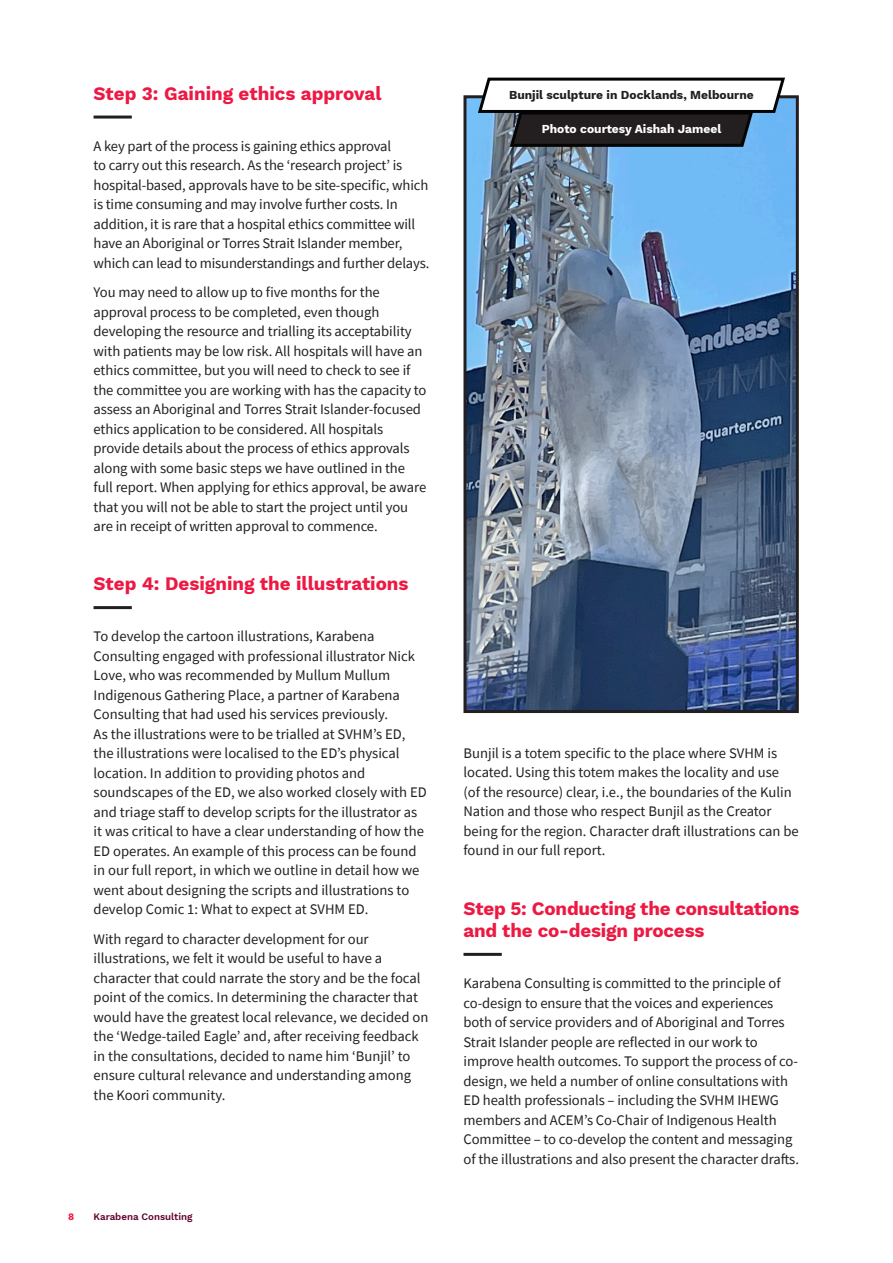
<style>
.page{position:relative;width:893px;height:1263px;background:#fff}
.page>*{position:absolute;margin:0;border:0;box-sizing:border-box;transform-origin:0 0}
.Subhead_1{font:700 18.75px/22.5px "Work Sans";letter-spacing:-.005em;color:#ed1943}
.Body_copy_9_75_13pt{font:14.7px/19.5px "Source Sans Pro";letter-spacing:-.005em;color:#231f20}
.Figure_heading{font:700 12px "Work Sans";color:#231f20}
.Figure_heading-2{font:700 12px "Work Sans";color:#fff}
.t1{font:600 9.75px "Work Sans";color:#630630}
.t2{font:700 9.75px "Work Sans";color:#ed1943}
</style>
<div class="page">
<hr style="left:94px;top:116px;width:38px;height:3px;background:#231f20">
<hr style="left:94px;top:606px;width:38px;height:3px;background:#231f20">
<img style="left:467px;top:99px;width:328px;height:610px">
<div style="left:463px;top:95px;width:336px;height:618px;border:3px solid #231f20"></div>
<svg style="left:476px;top:77px;width:311px;height:72px"></svg>
<hr style="left:463px;top:953px;width:39px;height:3px;background:#231f20">
<p class="Subhead_1" style="left:94px;top:81px;width:289px">Step 3: Gaining ethics approval</p>
<p class="Body_copy_9_75_13pt" style="left:94px;top:136px;width:337px">A key part of the process is gaining ethics approval<br>to carry out this research. As the ‘research project’ is hospital-based, approvals have to be site-specific, which is time consuming and may involve further costs. In addition, it is rare that a hospital ethics committee will have an Aboriginal or Torres Strait Islander member, which can lead to misunderstandings and further delays.</p>
<p class="Body_copy_9_75_13pt" style="left:94px;top:282px;width:334px">You may need to allow up to five months for the approval process to be completed, even though developing the resource and trialling its acceptability with patients may be low risk. All hospitals will have an ethics committee, but you will need to check to see if the committee you are working with has the capacity to assess an Aboriginal and Torres Strait Islander-focused ethics application to be considered. All hospitals provide details about the process of ethics approvals along with some basic steps we have outlined in the full report. When applying for ethics approval, be aware that you will not be able to start the project until you are in receipt of written approval to commence.</p>
<p class="Subhead_1" style="left:94px;top:572px;width:317px">Step 4: Designing the illustrations</p>
<p class="Body_copy_9_75_13pt" style="left:94px;top:627px;width:335px">To develop the cartoon illustrations, Karabena Consulting engaged with professional illustrator Nick Love, who was recommended by Mullum Mullum Indigenous Gathering Place, a partner of Karabena Consulting that had used his services previously.<br>As the illustrations were to be trialled at SVHM’s ED, the illustrations were localised to the ED’s physical location. In addition to providing photos and soundscapes of the ED, we also worked closely with ED and triage staff to develop scripts for the illustrator as it was critical to have a clear understanding of how the ED operates. An example of this process can be found in our full report, in which we outline in detail how we went about designing the scripts and illustrations to develop Comic 1: What to expect at SVHM ED.</p>
<p class="Body_copy_9_75_13pt" style="left:94px;top:929px;width:336px">With regard to character development for our illustrations, we felt it would be useful to have a character that could narrate the story and be the focal point of the comics. In determining the character that would have the greatest local relevance, we decided on the ‘Wedge-tailed Eagle’ and, after receiving feedback in the consultations, decided to name him ‘Bunjil’ to ensure cultural relevance and understanding among the Koori community.</p>
<p class="t2" style="left:68px;top:1210px;width:8px">8</p>
<p class="t1" style="left:94px;top:1210px;width:100px">Karabena Consulting</p>
<p class="Figure_heading" style="left:509px;top:86px;width:246px">Bunjil sculpture in Docklands, Melbourne</p>
<p class="Figure_heading-2" style="left:542px;top:120px;width:181px">Photo courtesy Aishah Jameel</p>
<p class="Body_copy_9_75_13pt" style="left:463px;top:743px;width:337px">Bunjil is a totem specific to the place where SVHM is located. Using this totem makes the locality and use (of the resource) clear, i.e., the boundaries of the Kulin Nation and those who respect Bunjil as the Creator being for the region. Character draft illustrations can be found in our full report.</p>
<p class="Subhead_1" style="left:463px;top:896px;width:337px">Step 5: Conducting the consultations and the co-design process</p>
<p class="Body_copy_9_75_13pt" style="left:463px;top:973px;width:337px">Karabena Consulting is committed to the principle of co-design to ensure that the voices and experiences both of service providers and of Aboriginal and Torres Strait Islander people are reflected in our work to improve health outcomes. To support the process of co&shy;design, we held a number of online consultations with ED health professionals – including the SVHM IHEWG members and ACEM’s Co-Chair of Indigenous Health Committee – to co-develop the content and messaging of the illustrations and also present the character drafts.</p>
</div>
